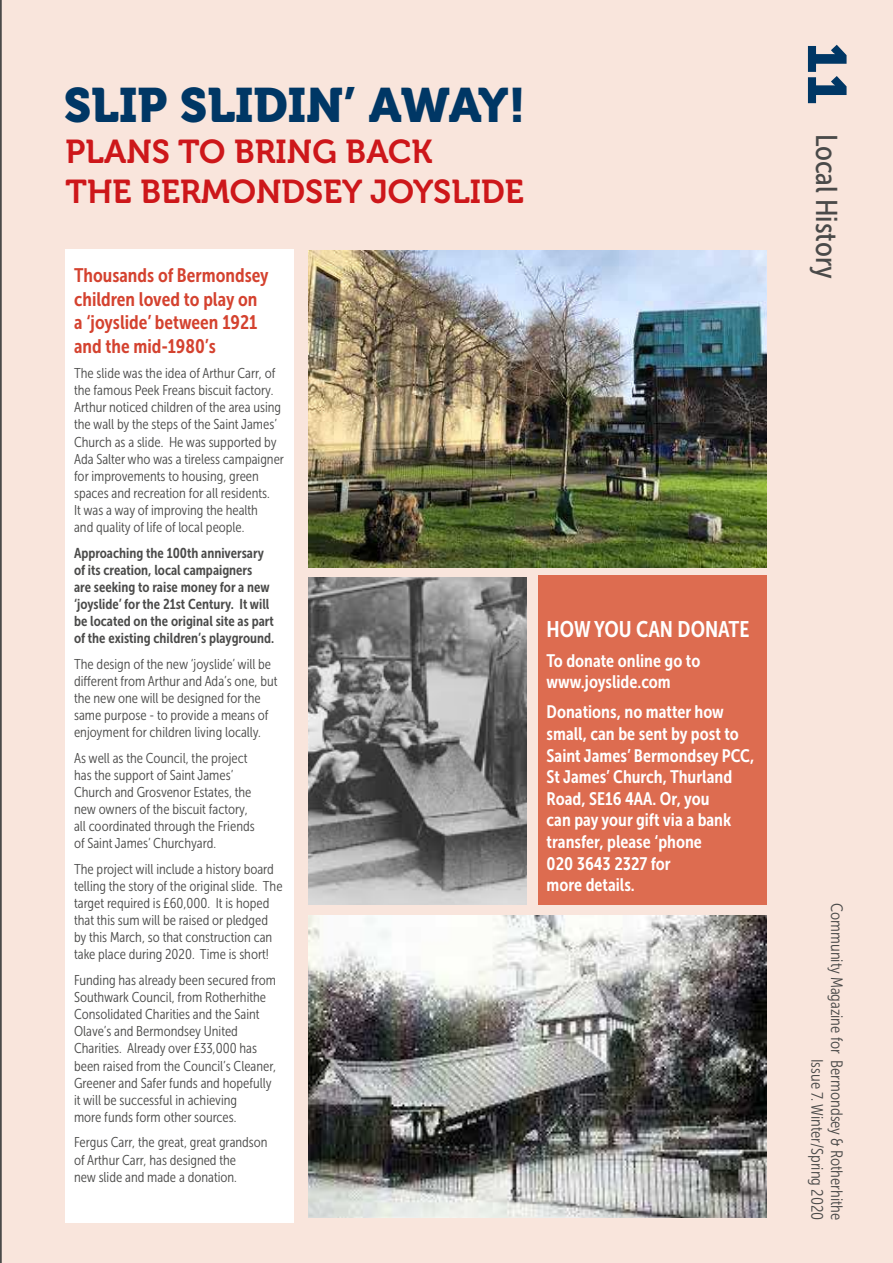
<style>
.page{position:relative;width:893px;height:1263px;background:#f9e5dc}
.page>*{position:absolute;margin:0;border:0;box-sizing:border-box;transform-origin:0 0}
.t1{font:54px "Museo 900";color:#003765}
.t2{font:48px "Museo 900";color:#003765}
.t3{font:33px/39.6px "Museo 700";color:#cd171a}
.t4{font:30px "Museo Sans Cond 500";color:#4a4a49}
.t5{font:22.5px "Museo Sans Cond 700";color:#fff}
.t6{font:19.5px/23.4px "Museo Sans Cond 700";color:#d4422f}
.t7{font:18px/21.6px "Museo Sans Cond 700";color:#fff}
.t8{font:16.5px/19.8px "Museo Sans Cond 300";color:#4a4a49;text-align:right}
.t9{font:14.25px/17.1px "Museo Sans Cond 300";color:#4a4a49}
.t10{font:14.25px/17.1px "Museo Sans Cond 700";color:#4a4a49}
</style>
<div class="page">
<img style="left:309px;top:578px;width:217px;height:327px">
<div style="left:66px;top:249px;width:228px;height:973px;background:#fff"></div>
<div style="left:538px;top:575px;width:228px;height:330px;background:#dd6c50"></div>
<img style="left:309px;top:251px;width:457px;height:316px">
<img style="left:309px;top:915px;width:457px;height:303px">
<hr style="left:0;top:0;width:2px;height:1263px;background:#4a4a49">
<h2 class="t2" style="left:64px;top:77px;width:464px">SLIP SLIDIN’ AWAY!</h2>
<h3 class="t3" style="left:66px;top:132px;width:460px">PLANS TO BRING BACK<br>THE BERMONDSEY JOYSLIDE</h3>
<h3 class="t6" style="left:74px;top:264px;width:196px">Thousands of Bermondsey children loved to play on a ‘joyslide’ between 1921 and the mid-1980’s</h3>
<p class="t9" style="left:74px;top:365px;width:211px">The slide was the idea of Arthur Carr, of the famous Peek Freans biscuit factory.<br>Arthur noticed children of the area using the wall by the steps of the Saint James’ Church as a slide. He was supported by Ada Salter who was a tireless campaigner for improvements to housing, green spaces and recreation for all residents.<br>It was a way of improving the health<br>and quality of life of local people.</p>
<p class="t10" style="left:74px;top:544px;width:202px">Approaching the 100th anniversary of its creation, local campaigners<br>are seeking to raise money for a new ‘joyslide’ for the 21st Century. It will be located on the original site as part of the existing children’s playground.</p>
<p class="t9" style="left:74px;top:655px;width:205px">The design of the new ‘joyslide’ will be different from Arthur and Ada’s one, but the new one will be designed for the same purpose - to provide a means of enjoyment for children living locally.</p>
<p class="t9" style="left:74px;top:749px;width:182px">As well as the Council, the project has the support of Saint James’ Church and Grosvenor Estates, the new owners of the biscuit factory, all coordinated through the Friends of Saint James’ Churchyard.</p>
<p class="t9" style="left:74px;top:860px;width:210px">The project will include a history board telling the story of the original slide. The target required is £60,000. It is hoped that this sum will be raised or pledged by this March, so that construction can take place during 2020. Time is short!</p>
<p class="t9" style="left:74px;top:972px;width:204px">Funding has already been secured from Southwark Council, from Rotherhithe Consolidated Charities and the Saint Olave’s and Bermondsey United Charities. Already over £33,000 has been raised from the Council’s Cleaner, Greener and Safer funds and hopefully it will be successful in achieving<br>more funds form other sources.</p>
<p class="t9" style="left:74px;top:1134px;width:195px">Fergus Carr, the great, great grandson of Arthur Carr, has designed the<br>new slide and made a donation.</p>
<h3 class="t5" style="left:547px;top:616px;width:204px">HOW YOU CAN DONATE</h3>
<p class="t7" style="left:547px;top:650px;width:155px">To donate online go to www.joyslide.com</p>
<p class="t7" style="left:547px;top:701px;width:209px">Donations, no matter how small, can be sent by post to<br>Saint James’ Bermondsey PCC,<br>St James’ Church, Thurland<br>Road, SE16 4AA. Or, you<br>can pay your gift via a bank transfer, please ‘phone<br>020 3643 2327 for<br>more details.</p>
<h1 class="t1" style="left:857px;top:43px;width:64px;rotate:90deg">11</h1>
<h3 class="t4" style="left:843px;top:134px;width:146px;rotate:90deg">Local History</h3>
<p class="t8" style="left:847px;top:903px;width:319px;rotate:90deg">Community Magazine for Bermondsey &amp; Rotherhithe<br>Issue 7. Winter/Spring 2020</p>
</div>
